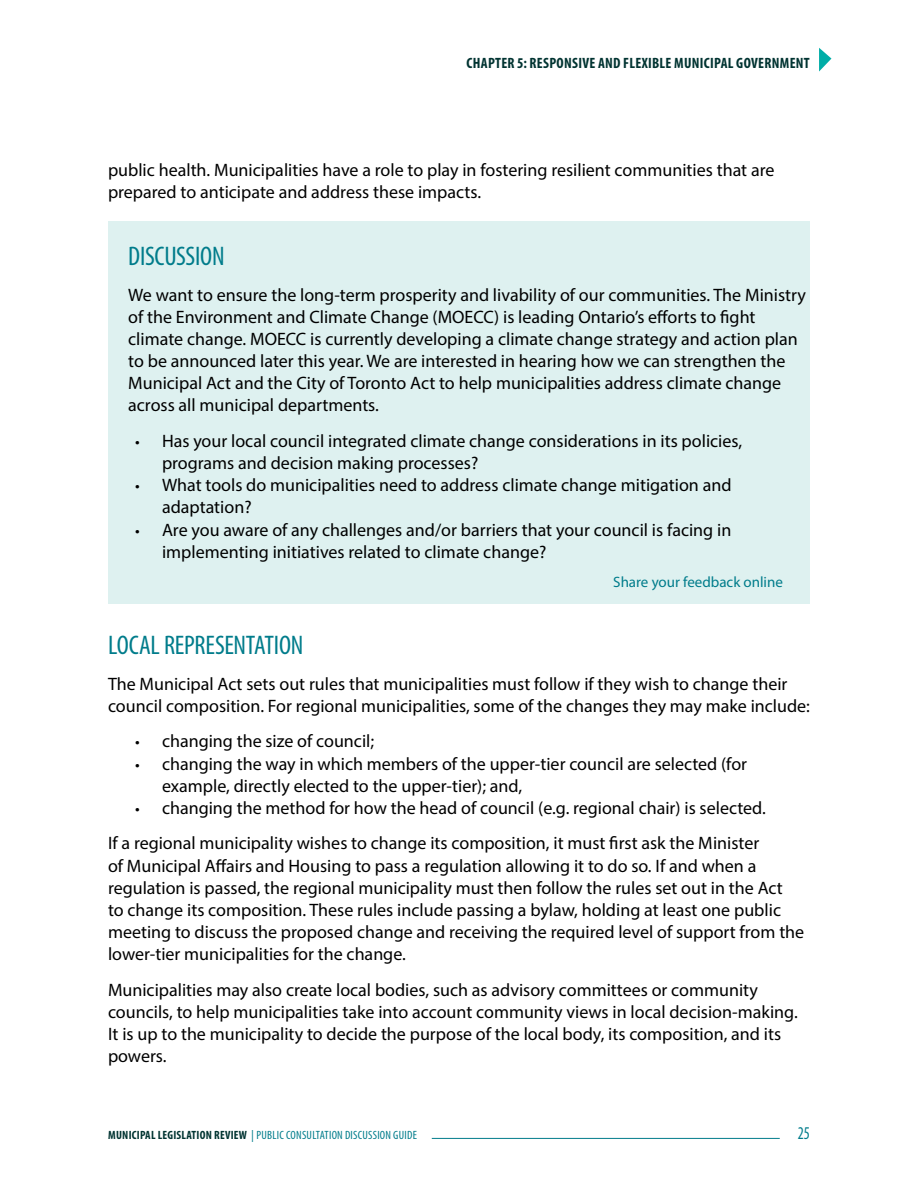
<style>
.page{position:relative;width:918px;height:1188px;background:#fff}
.page>*{position:absolute;margin:0;border:0;box-sizing:border-box;transform-origin:0 0}
.Heading_3{font:condensed 27px "Myriad Pro";letter-spacing:-.01em;color:#007c8b}
.t1{font:18px/22.2px "Myriad Pro";color:#000}
.t2{font:condensed 18px "Myriad Pro";color:#007c8b;scale:.87 1}
.t3{font:700 condensed 15px "Myriad Pro";letter-spacing:.02em;color:#003331}
.t4{font:15px "Myriad Pro";color:#007c8b}
.t5{font:condensed 12px "Myriad Pro";letter-spacing:.02em;color:#007c8b}
.s1{font-size:16.5px}
.s2{font-weight:700;color:#003331}
.s3{font-stretch:normal}
</style>
<div class="page">
<hr style="left:432px;top:1138px;width:348px;height:1px;background:#007c8b">
<svg style="left:819px;top:48px;width:12px;height:24px"></svg>
<div style="left:108px;top:221px;width:702px;height:383px;background:#def1f0"></div>
<p class="t3" style="left:467px;top:53px;width:345px">CHAPTER 5: RESPONSIVE AND FLEXIBLE MUNICIPAL GOVERNMENT</p>
<p class="t1" style="left:108px;top:158px;width:668px">public health. Municipalities have a role to play in fostering resilient communities that are prepared to anticipate and address these impacts.</p>
<h3 class="Heading_3" style="left:128px;top:240px;width:98px">DISCUSSION</h3>
<p class="t1" style="left:128px;top:283px;width:679px">We want to ensure the long-term prosperity and livability of our communities. The Ministry of the Environment and Climate Change (MOECC) is leading Ontario’s efforts to fight climate change. MOECC is currently developing a climate change strategy and action plan to be announced later this year. We are interested in hearing how we can strengthen the Municipal Act and the City of Toronto Act to help municipalities address climate change across all municipal departments.</p>
<p class="t1" style="left:162px;top:430px;width:582px;text-indent:-27px"><span class="s1">•</span> Has your local council integrated climate change considerations in its policies, programs and decision making processes?</p>
<p class="t1" style="left:162px;top:474px;width:571px;text-indent:-27px"><span class="s1">•</span> What tools do municipalities need to address climate change mitigation and adaptation?</p>
<p class="t1" style="left:162px;top:518px;width:571px;text-indent:-27px"><span class="s1">•</span> Are you aware of any challenges and/or barriers that your council is facing in implementing initiatives related to climate change?</p>
<p class="t4" style="left:613px;top:572px;width:171px">Share your feedback online</p>
<h3 class="Heading_3" style="left:108px;top:629px;width:197px">LOCAL REPRESENTATION</h3>
<p class="t1" style="left:108px;top:672px;width:704px">The Municipal Act sets out rules that municipalities must follow if they wish to change their council composition. For regional municipalities, some of the changes they may make include:</p>
<p class="t1" style="left:135px;top:730px;width:241px"><span class="s1">•</span> changing the size of council;</p>
<p class="t1" style="left:162px;top:752px;width:587px;text-indent:-27px"><span class="s1">•</span> changing the way in which members of the upper-tier council are selected (for example, directly elected to the upper-tier); and,</p>
<p class="t1" style="left:135px;top:796px;width:632px"><span class="s1">•</span> changing the method for how the head of council (e.g. regional chair) is selected.</p>
<p class="t1" style="left:108px;top:832px;width:698px">If a regional municipality wishes to change its composition, it must first ask the Minister<br>of Municipal Affairs and Housing to pass a regulation allowing it to do so. If and when a regulation is passed, the regional municipality must then follow the rules set out in the Act<br>to change its composition. These rules include passing a bylaw, holding at least one public meeting to discuss the proposed change and receiving the required level of support from the lower-tier municipalities for the change.</p>
<p class="t1" style="left:108px;top:978px;width:691px">Municipalities may also create local bodies, such as advisory committees or community councils, to help municipalities take into account community views in local decision-making.<br>It is up to the municipality to decide the purpose of the local body, its composition, and its powers.</p>
<p class="t5" style="left:108px;top:1128px;width:310px"><span class="s2">MUNICIPAL LEGISLATION REVIEW</span> <span class="s3">|</span> PUBLIC CONSULTATION DISCUSSION GUIDE</p>
<p class="t2" style="left:798px;top:1122px;width:15px">25</p>
</div>
